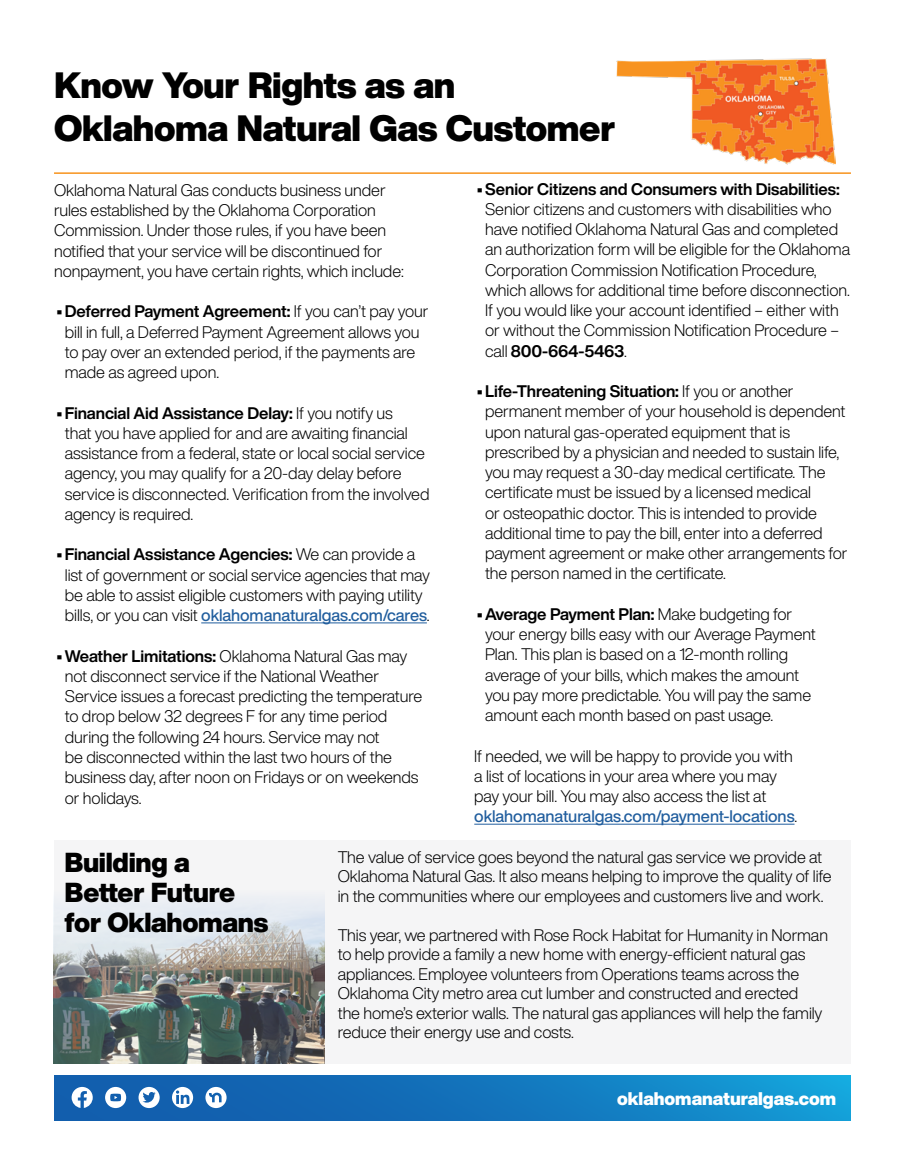
<style>
.page{position:relative;width:905px;height:1175px;background:#fff}
.page>*{position:absolute;margin:0;border:0;box-sizing:border-box;transform-origin:0 0}
.t1{font:900 36px/43.2px "Helvetica Now Display";letter-spacing:-.01em;color:#000}
.t2{font:900 27px/30px "Helvetica Now Display";letter-spacing:-.01em;color:#000}
.t3{font:900 18px "Helvetica Now Display";color:#fff}
.t4{font:300 16.5px/20.2px "Helvetica Now Display";letter-spacing:-.005em;color:#000}
.t5{font:700 16.5px "Helvetica Now Display";letter-spacing:-.005em;color:#000}
.s1{font-weight:700}
.s2{font-weight:500;color:#215e9e}
</style>
<div class="page">
<div style="left:54px;top:839px;width:796px;height:224px;background:#f1f1f2"></div>
<div style="left:54px;top:1075px;width:796px;height:45px;background:linear-gradient(to right,#1253a6,#149ad4)"></div>
<svg style="left:138px;top:1086px;width:22px;height:22px"></svg>
<svg style="left:105px;top:1086px;width:21px;height:22px"></svg>
<svg style="left:172px;top:1086px;width:21px;height:22px"></svg>
<svg style="left:72px;top:1086px;width:21px;height:21px"></svg>
<svg style="left:205px;top:1086px;width:21px;height:22px"></svg>
<hr style="left:201px;top:622px;width:226px;height:1px;background:#215e9e">
<hr style="left:474px;top:823px;width:320px;height:1px;background:#215e9e">
<img style="left:616px;top:58px;width:219px;height:107px">
<hr style="left:54px;top:172px;width:796px;height:2px;background:#f7931d">
<div style="left:54px;top:839px;width:271px;height:224px;background:#f5f5f6"></div>
<img style="left:54px;top:900px;width:271px;height:163px">
<h1 class="t1" style="left:54px;top:63px;width:563px">Know Your Rights as an<br>Oklahoma Natural Gas Customer</h1>
<p class="t4" style="left:54px;top:180px;width:351px">Oklahoma Natural Gas conducts business under rules established by the Oklahoma Corporation Commission. Under those rules, if you have been notified that your service will be discontinued for nonpayment, you have certain rights, which include:</p>
<p class="t4" style="left:65px;top:301px;width:365px;text-indent:-8px"><span class="s1">•Deferred Payment Agreement:</span> If you can’t pay your bill in full, a Deferred Payment Agreement allows you to pay over an extended period, if the payments are made as agreed upon.</p>
<p class="t4" style="left:65px;top:402px;width:366px;text-indent:-8px"><span class="s1">•Financial Aid Assistance Delay:</span> If you notify us<br>that you have applied for and are awaiting financial assistance from a federal, state or local social service agency, you may qualify for a 20-day delay before service is disconnected. Verification from the involved agency is required.</p>
<p class="t4" style="left:65px;top:544px;width:367px;text-indent:-8px"><span class="s1">•Financial Assistance Agencies:</span> We can provide a list of government or social service agencies that may be able to assist eligible customers with paying utility bills, or you can visit <span class="s2">oklahomanaturalgas.com/cares</span>.</p>
<p class="t4" style="left:65px;top:645px;width:359px;text-indent:-8px"><span class="s1">•Weather Limitations:</span> Oklahoma Natural Gas may not disconnect service if the National Weather Service issues a forecast predicting the temperature to drop below 32 degrees F for any time period during the following 24 hours. Service may not<br>be disconnected within the last two hours of the business day, after noon on Fridays or on weekends or holidays.</p>
<p class="t5" style="left:476px;top:177px;width:364px">•Senior Citizens and Consumers with Disabilities:</p>
<p class="t4" style="left:485px;top:199px;width:366px">Senior citizens and customers with disabilities who have notified Oklahoma Natural Gas and completed an authorization form will be eligible for the Oklahoma Corporation Commission Notification Procedure, which allows for additional time before disconnection.<br>If you would like your account identified – either with or without the Commission Notification Procedure – call <span class="s1">800-664-5463</span>.</p>
<p class="t4" style="left:485px;top:381px;width:364px;text-indent:-8px"><span class="s1">• Life-Threatening Situation:</span> If you or another permanent member of your household is dependent upon natural gas-operated equipment that is prescribed by a physician and needed to sustain life, you may request a 30-day medical certificate. The certificate must be issued by a licensed medical<br>or osteopathic doctor. This is intended to provide additional time to pay the bill, enter into a deferred payment agreement or make other arrangements for the person named in the certificate.</p>
<p class="t4" style="left:485px;top:603px;width:332px;text-indent:-8px"><span class="s1">•Average Payment Plan:</span> Make budgeting for your energy bills easy with our Average Payment Plan. This plan is based on a 12-month rolling average of your bills, which makes the amount you pay more predictable. You will pay the same amount each month based on past usage.</p>
<p class="t4" style="left:474px;top:745px;width:324px">If needed, we will be happy to provide you with a list of locations in your area where you may pay your bill. You may also access the list at <span class="s2">oklahomanaturalgas.com/payment-locations</span>.</p>
<h2 class="t2" style="left:64px;top:847px;width:205px">Building a<br>Better Future for Oklahomans</h2>
<p class="t4" style="left:338px;top:847px;width:495px;line-height:19.5px">The value of service goes beyond the natural gas service we provide at<br>Oklahoma Natural Gas. It also means helping to improve the quality of life in the communities where our employees and customers live and work.</p>
<p class="t4" style="left:338px;top:925px;width:492px;line-height:19.5px">This year, we partnered with Rose Rock Habitat for Humanity in Norman to help provide a family a new home with energy-efficient natural gas appliances. Employee volunteers from Operations teams across the Oklahoma City metro area cut lumber and constructed and erected<br>the home’s exterior walls. The natural gas appliances will help the family reduce their energy use and costs.</p>
<p class="t3" style="left:617px;top:1086px;width:221px">oklahomanaturalgas.com</p>
</div>
